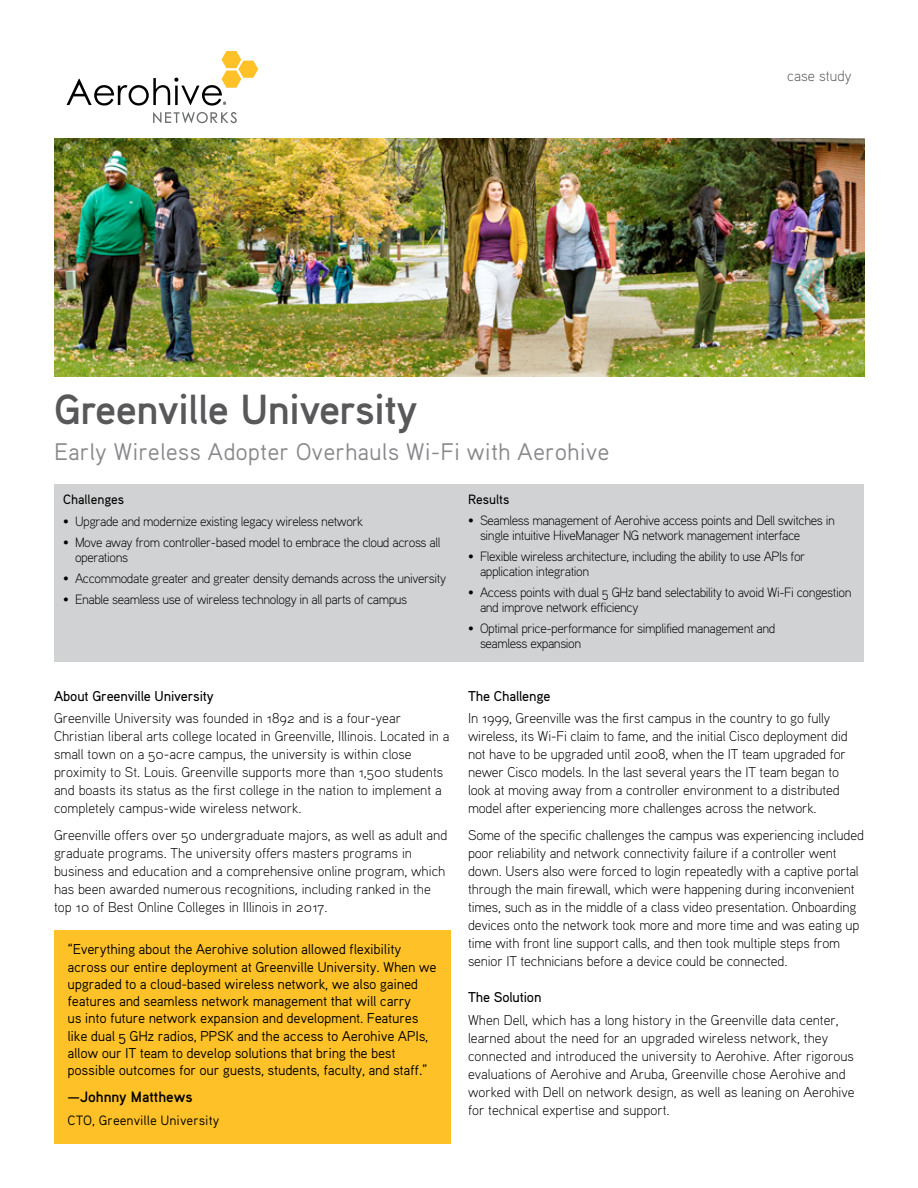
<style>
.page{position:relative;width:918px;height:1188px;background:#fff}
.page>*{position:absolute;margin:0;border:0;box-sizing:border-box;transform-origin:0 0}
.t1{font:700 42px "Aaux Pro";letter-spacing:-.015em;color:#58585a}
.t2{font:24px "Aaux Pro OSF";color:#88898c}
.t3{font:700 15px "Aaux Pro";color:#000}
.t4{font:15px "Aaux Pro Light OSF";color:#58585a}
.t5{font:14.25px/18px "Aaux Pro Light OSF";color:#000}
.t6{font:14.25px/17.2px "Aaux Pro OSF";letter-spacing:-.02em;color:#000}
.t7{font:14.25px "Aaux Pro Medium OSF";letter-spacing:-.01em;color:#000}
.t8{font:13.5px/15px "Aaux Pro Light OSF";letter-spacing:-.03em;color:#000}
.t9{font:13.5px "Aaux Pro OSF";color:#000}
.t10{font:13.5px "Aaux Pro Medium OSF";color:#000}
</style>
<div class="page">
<div style="left:54px;top:484px;width:810px;height:178px;background:#d1d2d4"></div>
<img style="left:54px;top:139px;width:811px;height:238px">
<div style="left:54px;top:930px;width:397px;height:214px;background:#fec127"></div>
<svg style="left:153px;top:112px;width:84px;height:11px"></svg>
<svg style="left:67px;top:51px;width:191px;height:55px"></svg>
<h1 class="t1" style="left:54px;top:382px;width:365px">Greenville University</h1>
<h2 class="t2" style="left:54px;top:436px;width:557px">Early Wireless Adopter Overhauls Wi-Fi with Aerohive</h2>
<p class="t4" style="left:787px;top:66px;width:66px">case study</p>
<p class="t10" style="left:63px;top:490px;width:63px">Challenges</p>
<p class="t8" style="left:63px;top:513px;width:302px">• Upgrade and modernize existing legacy wireless network</p>
<p class="t8" style="left:75px;top:534px;width:367px;text-indent:-12px">• Move away from controller-based model to embrace the cloud across all operations</p>
<p class="t8" style="left:63px;top:570px;width:385px">• Accommodate greater and greater density demands across the university</p>
<p class="t8" style="left:63px;top:591px;width:346px">• Enable seamless use of wireless technology in all parts of campus</p>
<p class="t7" style="left:54px;top:687px;width:161px">About Greenville University</p>
<p class="t5" style="left:54px;top:709px;width:397px">Greenville University was founded in 1892 and is a four-year Christian liberal arts college located in Greenville, Illinois. Located in a small town on a 50-acre campus, the university is within close proximity to St. Louis. Greenville supports more than 1,500 students and boasts its status as the first college in the nation to implement a completely campus-wide wireless network.</p>
<p class="t5" style="left:54px;top:826px;width:395px">Greenville offers over 50 undergraduate majors, as well as adult and graduate programs. The university offers masters programs in business and education and a comprehensive online program, which has been awarded numerous recognitions, including ranked in the top 10 of Best Online Colleges in Illinois in 2017.</p>
<p class="t6" style="left:68px;top:940px;width:371px">“Everything about the Aerohive solution allowed flexibility across our entire deployment at Greenville University. When we upgraded to a cloud-based wireless network, we also gained features and seamless network management that will carry<br>us into future network expansion and development. Features like dual 5 GHz radios, PPSK and the access to Aerohive APIs, allow our IT team to develop solutions that bring the best possible outcomes for our guests, students, faculty, and staff.”</p>
<p class="t3" style="left:68px;top:1087px;width:127px">—Johnny Matthews</p>
<p class="t9" style="left:68px;top:1112px;width:153px">CTO, Greenville University</p>
<p class="t10" style="left:468px;top:490px;width:43px">Results</p>
<p class="t8" style="left:480px;top:512px;width:356px;text-indent:-12px">• Seamless management of Aerohive access points and Dell switches in single intuitive HiveManager NG network management interface</p>
<p class="t8" style="left:480px;top:548px;width:327px;text-indent:-12px">• Flexible wireless architecture, including the ability to use APIs for application integration</p>
<p class="t8" style="left:480px;top:584px;width:373px;text-indent:-12px">• Access points with dual 5 GHz band selectability to avoid Wi-Fi congestion and improve network efficiency</p>
<p class="t8" style="left:480px;top:620px;width:297px;text-indent:-12px">• Optimal price-performance for simplified management and seamless expansion</p>
<p class="t7" style="left:468px;top:687px;width:84px">The Challenge</p>
<p class="t5" style="left:468px;top:709px;width:381px">In 1999, Greenville was the first campus in the country to go fully wireless, its Wi-Fi claim to fame, and the initial Cisco deployment did not have to be upgraded until 2008, when the IT team upgraded for newer Cisco models. In the last several years the IT team began to look at moving away from a controller environment to a distributed model after experiencing more challenges across the network.</p>
<p class="t5" style="left:468px;top:826px;width:398px">Some of the specific challenges the campus was experiencing included poor reliability and network connectivity failure if a controller went down. Users also were forced to login repeatedly with a captive portal through the main firewall, which were happening during inconvenient times, such as in the middle of a class video presentation. Onboarding devices onto the network took more and more time and was eating up time with front line support calls, and then took multiple steps from senior IT technicians before a device could be connected.</p>
<p class="t7" style="left:468px;top:988px;width:75px">The Solution</p>
<p class="t5" style="left:468px;top:1010px;width:388px">When Dell, which has a long history in the Greenville data center, learned about the need for an upgraded wireless network, they connected and introduced the university to Aerohive. After rigorous evaluations of Aerohive and Aruba, Greenville chose Aerohive and worked with Dell on network design, as well as leaning on Aerohive for technical expertise and support.</p>
</div>
